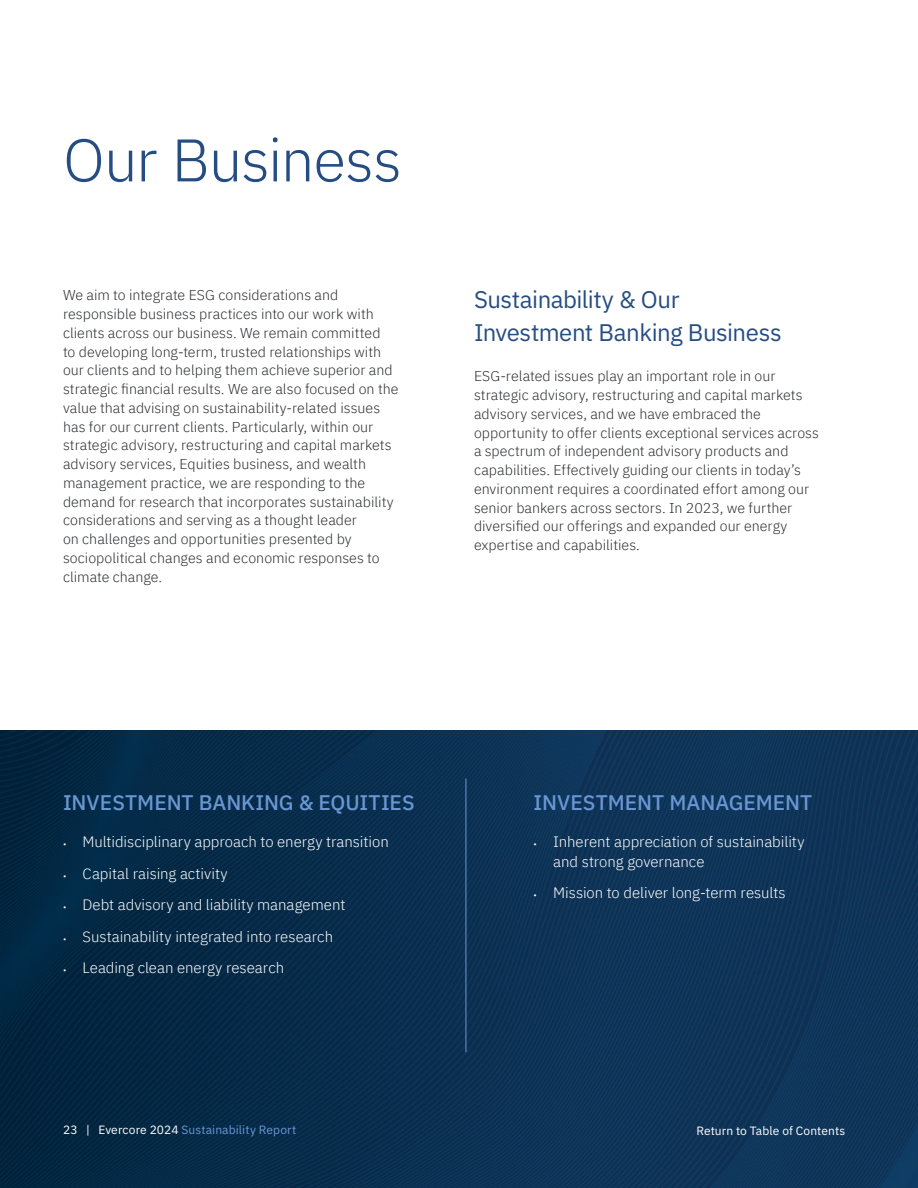
<style>
.page{position:relative;width:918px;height:1188px;background:#fff}
.page>*{position:absolute;margin:0;border:0;box-sizing:border-box;transform-origin:0 0}
.t1{font:300 60px "IBM Plex Sans";letter-spacing:-.02em;color:#264d82}
.t2{font:24px/33px "IBM Plex Sans";letter-spacing:-.02em;color:#264d82}
.t3{font:500 21px "IBM Plex Sans";color:#6a97d4}
.t4{font:300 15px/19.5px "IBM Plex Sans";color:#fff}
.t5{font:300 14.25px/18.8px "IBM Plex Sans";color:#2c2d30}
.t6{font:12px "IBM Plex Sans";letter-spacing:.01em;color:#6a97d4}
.t7{font:12px "IBM Plex Sans";letter-spacing:.005em;color:#fff}
.s1{font-size:9px}
.s2{color:#fff}
</style>
<div class="page">
<img style="left:0;top:730px;width:918px;height:458px">
<hr style="left:466px;top:778px;width:1px;height:274px;background:#6a97d4">
<h1 class="t1" style="left:63px;top:115px;width:340px">Our Business</h1>
<p class="t5" style="left:63px;top:285px;width:337px">We aim to integrate ESG considerations and responsible business practices into our work with clients across our business. We remain committed<br>to developing long-term, trusted relationships with our clients and to helping them achieve superior and strategic financial results. We are also focused on the value that advising on sustainability-related issues has for our current clients. Particularly, within our strategic advisory, restructuring and capital markets advisory services, Equities business, and wealth management practice, we are responding to the demand for research that incorporates sustainability considerations and serving as a thought leader<br>on challenges and opportunities presented by sociopolitical changes and economic responses to climate change.</p>
<h2 class="t2" style="left:474px;top:281px;width:309px">Sustainability &amp; Our<br>Investment Banking Business</h2>
<p class="t5" style="left:474px;top:366px;width:346px">ESG-related issues play an important role in our strategic advisory, restructuring and capital markets advisory services, and we have embraced the opportunity to offer clients exceptional services across a spectrum of independent advisory products and capabilities. Effectively guiding our clients in today’s environment requires a coordinated effort among our senior bankers across sectors. In 2023, we further diversified our offerings and expanded our energy expertise and capabilities.</p>
<h3 class="t3" style="left:63px;top:786px;width:353px">INVESTMENT BANKING &amp; EQUITIES</h3>
<p class="t4" style="left:63px;top:831px;width:327px"><span class="s1">•</span> Multidisciplinary approach to energy transition</p>
<p class="t4" style="left:63px;top:862px;width:166px"><span class="s1">•</span> Capital raising activity</p>
<p class="t4" style="left:63px;top:894px;width:284px"><span class="s1">•</span> Debt advisory and liability management</p>
<p class="t4" style="left:63px;top:925px;width:272px"><span class="s1">•</span> Sustainability integrated into research</p>
<p class="t4" style="left:63px;top:957px;width:223px"><span class="s1">•</span> Leading clean energy research</p>
<h3 class="t3" style="left:534px;top:786px;width:280px">INVESTMENT MANAGEMENT</h3>
<p class="t4" style="left:553px;top:831px;width:253px;text-indent:-20px"><span class="s1">•</span> Inherent appreciation of sustainability and strong governance</p>
<p class="t4" style="left:534px;top:882px;width:253px"><span class="s1">•</span> Mission to deliver long-term results</p>
<p class="t6" style="left:63px;top:1121px;width:235px"><span class="s2">23 | Evercore 2024</span> Sustainability Report</p>
<p class="t7" style="left:696px;top:1121px;width:150px">Return to Table of Contents</p>
</div>
